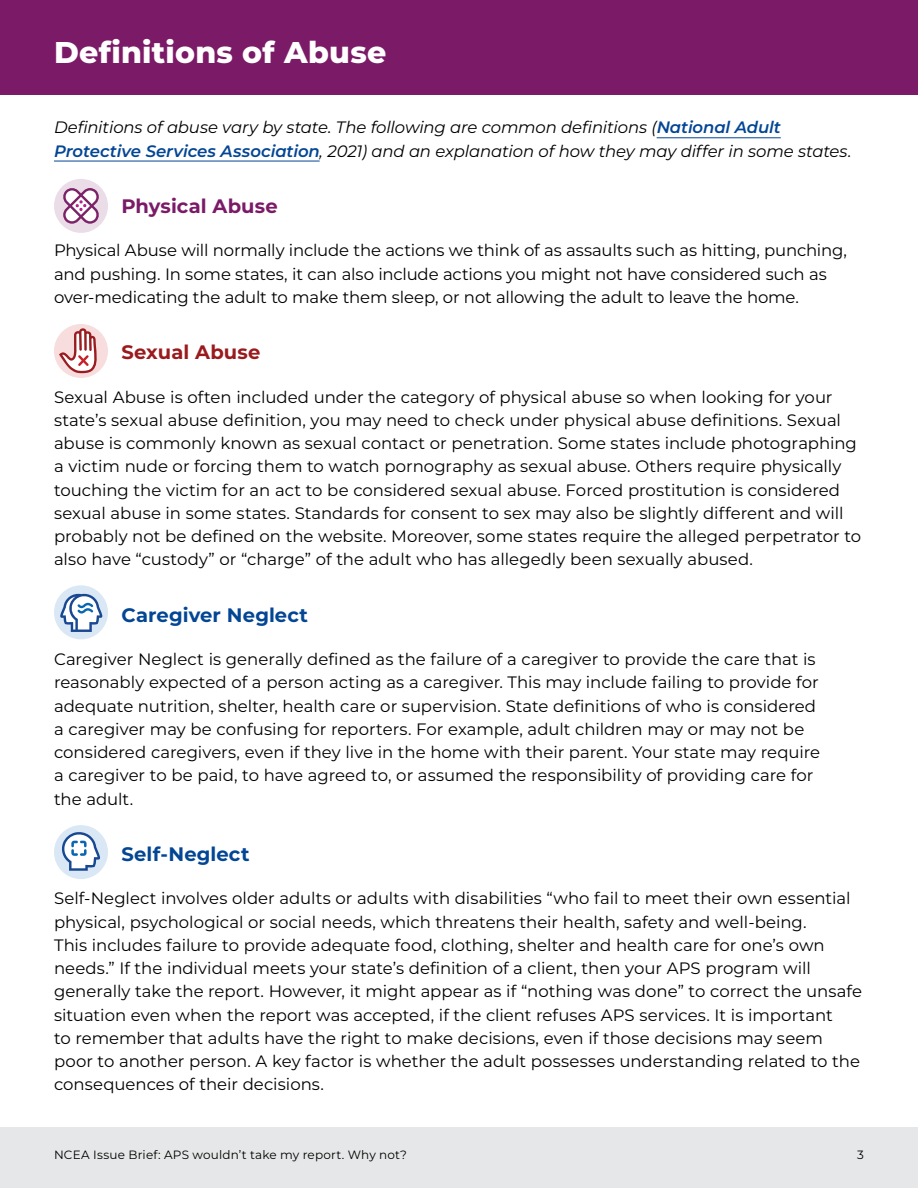
<style>
.page{position:relative;width:918px;height:1188px;background:#fff}
.page>*{position:absolute;margin:0;border:0;box-sizing:border-box;transform-origin:0 0}
.H02__White{font:800 30px "Montserrat";letter-spacing:.01em;color:#fff}
.H03__Types_of_abuse{font:700 19.5px "Montserrat";letter-spacing:.01em;color:#034694}
.H03__Types_of_abuse-2{font:700 19.5px "Montserrat";letter-spacing:.005em;color:#7b1b67}
.H03__Types_of_abuse-3{font:700 19.5px "Montserrat";letter-spacing:.005em;color:#991b1e}
.P__Body{font:16.5px/23.2px "Montserrat";color:#000}
.P__Body-2{font:italic 16.5px/23.2px "Montserrat";letter-spacing:-.01em;color:#000}
.t1{font:12px "Montserrat";letter-spacing:.015em;color:#000}
.s1{font-weight:600;color:#034694}
</style>
<div class="page">
<div style="left:54px;top:179px;width:54px;height:54px;background:#ebdde8;border-radius:50%"></div>
<svg style="left:63px;top:188px;width:36px;height:36px"></svg>
<div style="left:0;top:1127px;width:918px;height:61px;background:#e6e7e8"></div>
<div style="left:54px;top:324px;width:54px;height:54px;background:#f7dddd;border-radius:50%"></div>
<svg style="left:59px;top:328px;width:38px;height:45px"></svg>
<div style="left:54px;top:825px;width:54px;height:54px;background:#d9e8f4;border-radius:50%"></div>
<svg style="left:60px;top:831px;width:40px;height:40px"></svg>
<div style="left:54px;top:585px;width:54px;height:54px;background:#d9e8f4;border-radius:50%"></div>
<svg style="left:60px;top:593px;width:42px;height:39px"></svg>
<div style="left:0;top:0;width:918px;height:94px;background:#7b1b67"></div>
<hr style="left:657px;top:138px;width:124px;height:1px;background:#034694">
<hr style="left:54px;top:161px;width:266px;height:1px;background:#034694">
<h2 class="H02__White" style="left:54px;top:30px;width:334px">Definitions of Abuse</h2>
<p class="P__Body-2" style="left:54px;top:115px;width:799px">Definitions of abuse vary by state. The following are common definitions (<span class="s1">National Adult<br>Protective Services Association</span>, 2021) and an explanation of how they may differ in some states.</p>
<h3 class="H03__Types_of_abuse-2" style="left:122px;top:192px;width:158px">Physical Abuse</h3>
<p class="P__Body" style="left:54px;top:238px;width:794px">Physical Abuse will normally include the actions we think of as assaults such as hitting, punching, and pushing. In some states, it can also include actions you might not have considered such as over-medicating the adult to make them sleep, or not allowing the adult to leave the home.</p>
<h3 class="H03__Types_of_abuse-3" style="left:122px;top:338px;width:140px">Sexual Abuse</h3>
<p class="P__Body" style="left:54px;top:384px;width:809px">Sexual Abuse is often included under the category of physical abuse so when looking for your state’s sexual abuse definition, you may need to check under physical abuse definitions. Sexual abuse is commonly known as sexual contact or penetration. Some states include photographing a victim nude or forcing them to watch pornography as sexual abuse. Others require physically touching the victim for an act to be considered sexual abuse. Forced prostitution is considered sexual abuse in some states. Standards for consent to sex may also be slightly different and will probably not be defined on the website. Moreover, some states require the alleged perpetrator to also have “custody” or “charge” of the adult who has allegedly been sexually abused.</p>
<h3 class="H03__Types_of_abuse" style="left:122px;top:601px;width:188px">Caregiver Neglect</h3>
<p class="P__Body" style="left:54px;top:647px;width:768px">Caregiver Neglect is generally defined as the failure of a caregiver to provide the care that is reasonably expected of a person acting as a caregiver. This may include failing to provide for adequate nutrition, shelter, health care or supervision. State definitions of who is considered a caregiver may be confusing for reporters. For example, adult children may or may not be considered caregivers, even if they live in the home with their parent. Your state may require a caregiver to be paid, to have agreed to, or assumed the responsibility of providing care for the adult.</p>
<h3 class="H03__Types_of_abuse" style="left:122px;top:840px;width:130px">Self-Neglect</h3>
<p class="P__Body" style="left:54px;top:886px;width:810px">Self-Neglect involves older adults or adults with disabilities “who fail to meet their own essential physical, psychological or social needs, which threatens their health, safety and well-being.<br>This includes failure to provide adequate food, clothing, shelter and health care for one’s own needs.” If the individual meets your state’s definition of a client, then your APS program will generally take the report. However, it might appear as if “nothing was done” to correct the unsafe situation even when the report was accepted, if the client refuses APS services. It is important<br>to remember that adults have the right to make decisions, even if those decisions may seem poor to another person. A key factor is whether the adult possesses understanding related to the consequences of their decisions.</p>
<p class="t1" style="left:54px;top:1147px;width:355px">NCEA Issue Brief: APS wouldn’t take my report. Why not?</p>
<p class="t1" style="left:857px;top:1147px;width:8px">3</p>
</div>
